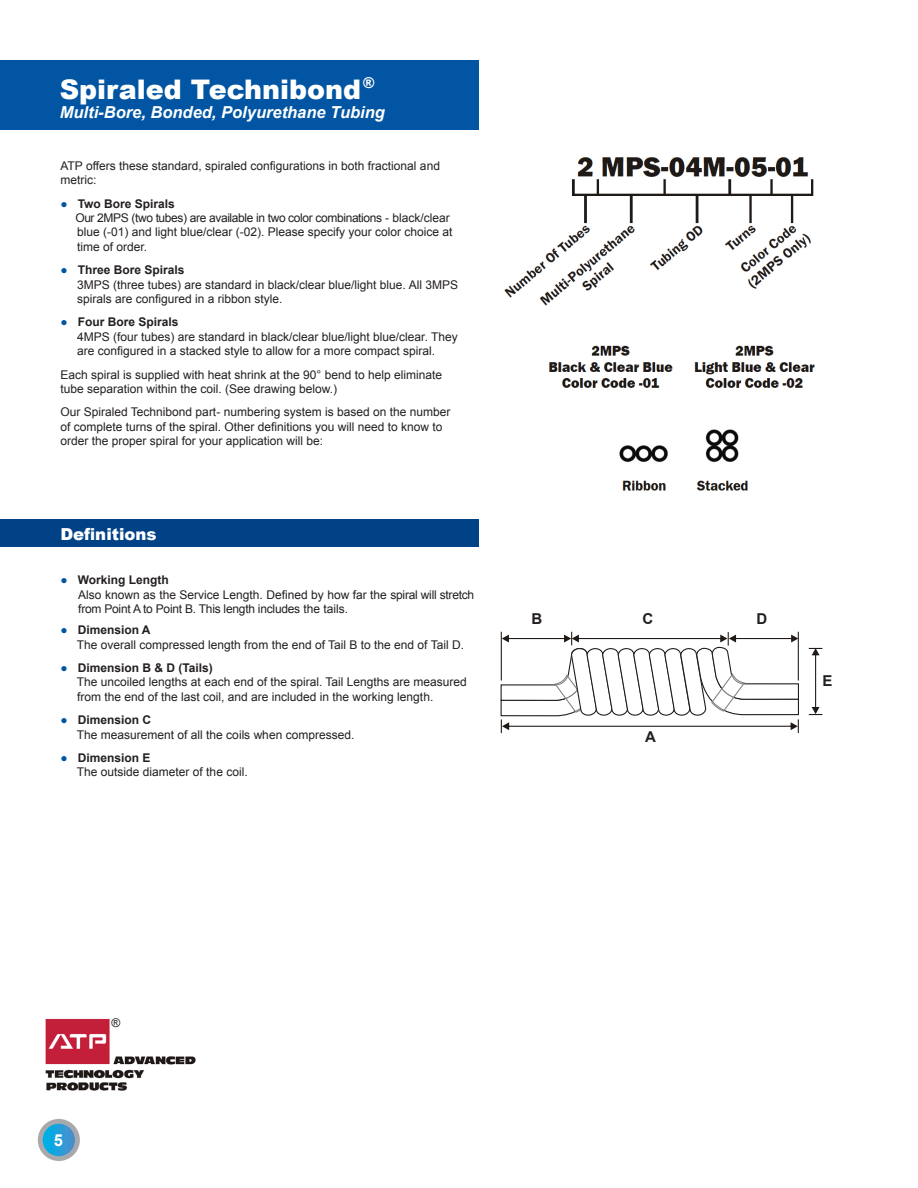
<style>
.page{position:relative;width:918px;height:1188px;background:#fff}
.page>*{position:absolute;margin:0;border:0;box-sizing:border-box;transform-origin:0 0}
.t1{font:900 27px "Arial";color:#fff}
.t2{font:italic 700 16.5px "Arial";color:#fff}
.t3{font:900 16.5px "Arial";color:#fff}
.t4{font:700 16.5px "Arial";color:#fff}
.t5{font:700 15px "Arial";color:#231f20}
.t6{font:900 15px "Arial";color:#fff}
.t7{font:12px/14.4px "Arial";color:#231f20}
.t8{font:700 12px "Arial";color:#231f20}
.t9{font:12px/14.4px "Arial";letter-spacing:-.02em;color:#231f20}
.s1{font-weight:400;color:#0155a2}
</style>
<div class="page">
<svg style="left:40px;top:1121px;width:37px;height:38px"></svg>
<div style="left:38px;top:1119px;width:42px;height:42px;border:5px solid #a8a9ad;border-radius:50%"></div>
<img style="left:45px;top:1018px;width:151px;height:73px">
<div style="left:0;top:520px;width:479px;height:27px;background:#014287"></div>
<div style="left:0;top:61px;width:479px;height:69px;background:#0155a2"></div>
<svg style="left:809px;top:648px;width:13px;height:67px"></svg>
<svg style="left:500px;top:632px;width:299px;height:101px"></svg>
<img style="left:504px;top:157px;width:311px;height:334px">
<p class="t6" style="left:363px;top:72px;width:13px">®</p>
<p class="t1" style="left:60px;top:69px;width:303px">Spiraled Technibond</p>
<p class="t2" style="left:60px;top:102px;width:327px">Multi-Bore, Bonded, Polyurethane Tubing</p>
<p class="t7" style="left:60px;top:158px;width:381px">ATP offers these standard, spiraled configurations in both fractional and metric:</p>
<p class="t8" style="left:60px;top:195px;width:116px"><span class="s1">●</span> Two Bore Spirals</p>
<p class="t7" style="left:75px;top:211px;width:379px">Our 2MPS (two tubes) are available in two color combinations - black/clear blue (-01) and light blue/clear (-02). Please specify your color choice at time of order.</p>
<p class="t8" style="left:60px;top:262px;width:125px"><span class="s1">●</span> Three Bore Spirals</p>
<p class="t7" style="left:77px;top:277px;width:382px">3MPS (three tubes) are standard in black/clear blue/light blue. All 3MPS spirals are configured in a ribbon style.</p>
<p class="t8" style="left:60px;top:314px;width:119px"><span class="s1">●</span> Four Bore Spirals</p>
<p class="t7" style="left:77px;top:329px;width:382px">4MPS (four tubes) are standard in black/clear blue/light blue/clear. They are configured in a stacked style to allow for a more compact spiral.</p>
<p class="t7" style="left:60px;top:367px;width:383px">Each spiral is supplied with heat shrink at the 90° bend to help eliminate tube separation within the coil. (See drawing below.)</p>
<p class="t7" style="left:60px;top:405px;width:391px">Our Spiraled Technibond part- numbering system is based on the number of complete turns of the spiral. Other definitions you will need to know to order the proper spiral for your application will be:</p>
<p class="t3" style="left:60px;top:522px;width:98px">Definitions</p>
<p class="t8" style="left:60px;top:572px;width:110px"><span class="s1">●</span> Working Length</p>
<p class="t8" style="left:60px;top:622px;width:92px"><span class="s1">●</span> Dimension A</p>
<p class="t7" style="left:77px;top:637px;width:389px">The overall compressed length from the end of Tail B to the end of Tail D.</p>
<p class="t8" style="left:60px;top:660px;width:154px"><span class="s1">●</span> Dimension B &amp; D (Tails)</p>
<p class="t7" style="left:77px;top:675px;width:392px">The uncoiled lengths at each end of the spiral. Tail Lengths are measured from the end of the last coil, and are included in the working length.</p>
<p class="t8" style="left:60px;top:712px;width:92px"><span class="s1">●</span> Dimension C</p>
<p class="t7" style="left:77px;top:727px;width:279px">The measurement of all the coils when compressed.</p>
<p class="t8" style="left:60px;top:750px;width:91px"><span class="s1">●</span> Dimension E</p>
<p class="t7" style="left:77px;top:765px;width:172px">The outside diameter of the coil.</p>
<p class="t9" style="left:78px;top:587px;width:398px">Also known as the Service Length. Defined by how far the spiral will stretch from Point A to Point B. This length includes the tails.</p>
<p class="t5" style="left:531px;top:609px;width:12px">B</p>
<p class="t5" style="left:643px;top:608px;width:12px">C</p>
<p class="t5" style="left:756px;top:609px;width:12px">D</p>
<p class="t5" style="left:645px;top:727px;width:12px">A</p>
<p class="t5" style="left:823px;top:671px;width:12px">E</p>
<p class="t4" style="left:54px;top:1129px;width:11px">5</p>
<p class="t7" style="left:112px;top:1016px;width:10px">®</p>
</div>
